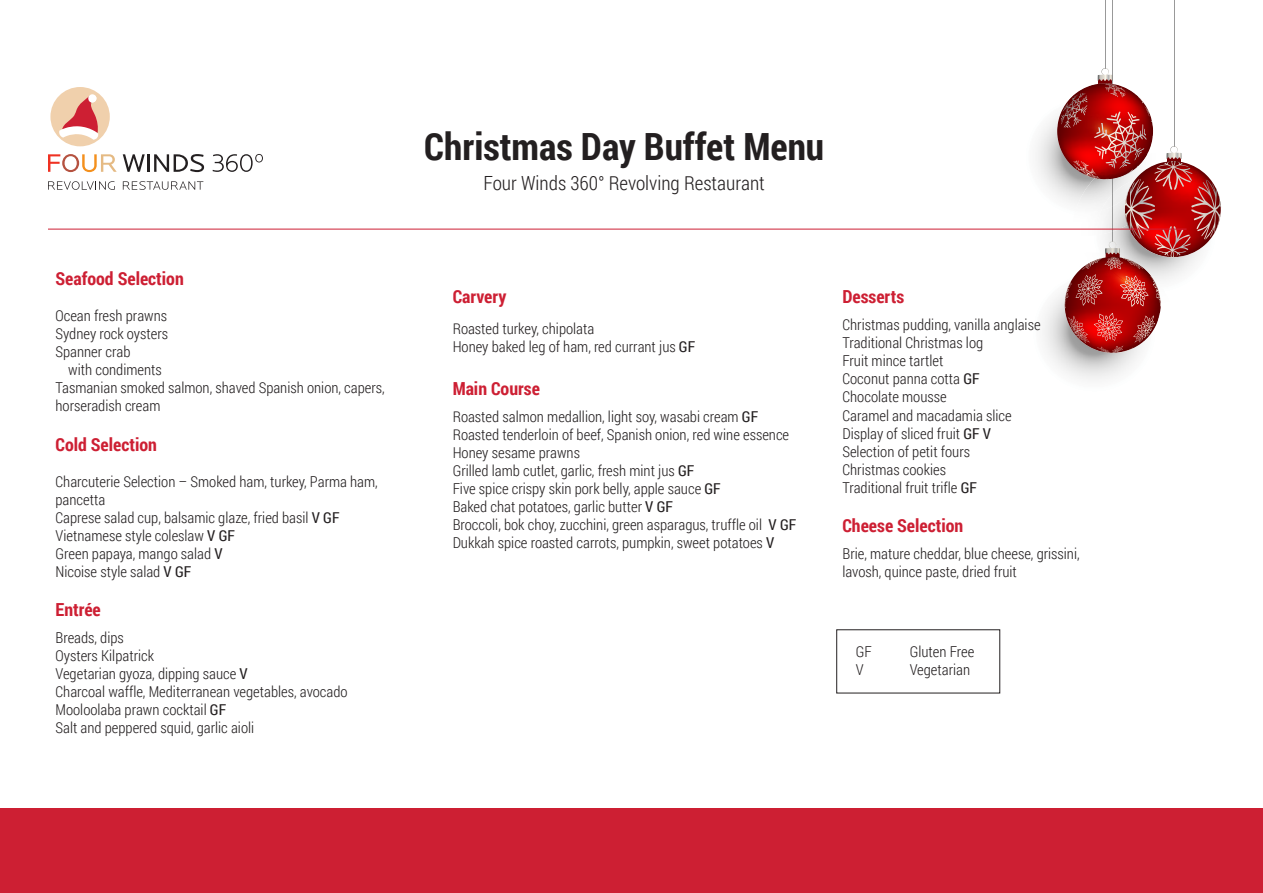
<style>
.page{position:relative;width:1263px;height:893px;background:#fff}
.page>*{position:absolute;margin:0;border:0;box-sizing:border-box;transform-origin:0 0}
.t1{font:700 37.5px "Roboto Condensed";color:#231f20}
.t2{font:300 19.5px "Roboto Condensed";color:#231f20}
.t3{font:700 18px "Roboto Condensed";color:#cd1f33}
.t4{font:300 15px/18px "Roboto Condensed";color:#231f20}
.s1{font-weight:400}
</style>
<div class="page">
<hr style="left:1112px;top:0;width:1px;height:242px;background:#999">
<hr style="left:1105px;top:0;width:1px;height:68px;background:#999">
<hr style="left:1174px;top:0;width:1px;height:146px;background:#999">
<svg style="left:1005px;top:68px;width:216px;height:312px"></svg>
<svg style="left:48px;top:154px;width:69px;height:18px"></svg>
<svg style="left:123px;top:154px;width:81px;height:18px"></svg>
<svg style="left:213px;top:154px;width:50px;height:18px"></svg>
<svg style="left:48px;top:181px;width:67px;height:9px"></svg>
<svg style="left:123px;top:181px;width:80px;height:9px"></svg>
<div style="left:50px;top:87px;width:60px;height:59px;background:#f0d0ac;border-radius:50%"></div>
<svg style="left:59px;top:95px;width:40px;height:45px"></svg>
<div style="left:0;top:808px;width:1263px;height:85px;background:#cd1f33"></div>
<hr style="left:48px;top:229px;width:1138px;height:1px;background:#cd1f33">
<p class="t3" style="left:56px;top:266px;width:130px">Seafood Selection</p>
<p class="t4" style="left:56px;top:306px;width:113px">Ocean fresh prawns</p>
<p class="t4" style="left:56px;top:324px;width:114px">Sydney rock oysters</p>
<p class="t4" style="left:56px;top:342px;width:76px">Spanner crab</p>
<p class="t4" style="left:68px;top:360px;width:95px">with condiments</p>
<p class="t4" style="left:56px;top:378px;width:331px">Tasmanian smoked salmon, shaved Spanish onion, capers, horseradish cream</p>
<p class="t3" style="left:56px;top:432px;width:103px">Cold Selection</p>
<p class="t4" style="left:56px;top:472px;width:324px">Charcuterie Selection – Smoked ham, turkey, Parma ham, pancetta</p>
<p class="t4" style="left:56px;top:508px;width:285px">Caprese salad cup, balsamic glaze, fried basil <span class="s1">V GF</span></p>
<p class="t4" style="left:56px;top:526px;width:181px">Vietnamese style coleslaw <span class="s1">V GF</span></p>
<p class="t4" style="left:56px;top:544px;width:169px">Green papaya, mango salad <span class="s1">V</span></p>
<p class="t4" style="left:56px;top:562px;width:137px">Nicoise style salad <span class="s1">V GF</span></p>
<p class="t3" style="left:56px;top:597px;width:47px">Entrée</p>
<p class="t4" style="left:56px;top:628px;width:70px">Breads, dips</p>
<p class="t4" style="left:56px;top:646px;width:100px">Oysters Kilpatrick</p>
<p class="t4" style="left:56px;top:664px;width:194px">Vegetarian gyoza, dipping sauce <span class="s1">V</span></p>
<p class="t4" style="left:56px;top:682px;width:294px">Charcoal waffle, Mediterranean vegetables, avocado</p>
<p class="t4" style="left:56px;top:700px;width:172px">Mooloolaba prawn cocktail <span class="s1">GF</span></p>
<p class="t4" style="left:56px;top:718px;width:200px">Salt and peppered squid, garlic aioli</p>
<p class="t1" style="left:424px;top:120px;width:401px">Christmas Day Buffet Menu</p>
<p class="t2" style="left:483px;top:169px;width:283px">Four Winds 360° Revolving Restaurant</p>
<p class="t3" style="left:453px;top:284px;width:55px">Carvery</p>
<p class="t4" style="left:453px;top:319px;width:143px">Roasted turkey, chipolata</p>
<p class="t4" style="left:453px;top:337px;width:244px">Honey baked leg of ham, red currant jus <span class="s1">GF</span></p>
<p class="t3" style="left:453px;top:376px;width:89px">Main Course</p>
<p class="t4" style="left:453px;top:407px;width:307px">Roasted salmon medallion, light soy, wasabi cream <span class="s1">GF</span></p>
<p class="t4" style="left:453px;top:425px;width:338px">Roasted tenderloin of beef, Spanish onion, red wine essence</p>
<p class="t4" style="left:453px;top:443px;width:129px">Honey sesame prawns</p>
<p class="t4" style="left:453px;top:461px;width:243px">Grilled lamb cutlet, garlic, fresh mint jus <span class="s1">GF</span></p>
<p class="t4" style="left:453px;top:479px;width:270px">Five spice crispy skin pork belly, apple sauce <span class="s1">GF</span></p>
<p class="t4" style="left:453px;top:497px;width:222px">Baked chat potatoes, garlic butter <span class="s1">V GF</span></p>
<p class="t4" style="left:453px;top:515px;width:345px">Broccoli, bok choy, zucchini, green asparagus, truffle oil <span class="s1">V GF</span></p>
<p class="t4" style="left:453px;top:533px;width:323px">Dukkah spice roasted carrots, pumpkin, sweet potatoes <span class="s1">V</span></p>
<p class="t3" style="left:842px;top:284px;width:63px">Desserts</p>
<p class="t4" style="left:842px;top:316px;width:200px">Christmas pudding, vanilla anglaise</p>
<p class="t4" style="left:842px;top:334px;width:142px">Traditional Christmas log</p>
<p class="t4" style="left:842px;top:352px;width:102px">Fruit mince tartlet</p>
<p class="t4" style="left:842px;top:370px;width:139px">Coconut panna cotta <span class="s1">GF</span></p>
<p class="t4" style="left:842px;top:388px;width:106px">Chocolate mousse</p>
<p class="t4" style="left:842px;top:406px;width:171px">Caramel and macadamia slice</p>
<p class="t4" style="left:842px;top:424px;width:150px">Display of sliced fruit <span class="s1">GF V</span></p>
<p class="t4" style="left:842px;top:442px;width:129px">Selection of petit fours</p>
<p class="t4" style="left:842px;top:460px;width:105px">Christmas cookies</p>
<p class="t4" style="left:842px;top:478px;width:136px">Traditional fruit trifle <span class="s1">GF</span></p>
<p class="t3" style="left:842px;top:513px;width:122px">Cheese Selection</p>
<p class="t4" style="left:842px;top:544px;width:239px">Brie, mature cheddar, blue cheese, grissini,</p>
<p class="t4" style="left:842px;top:562px;width:176px">lavosh, quince paste, dried fruit</p>
<p class="t4" style="left:856px;top:642px;width:18px">GF</p>
<p class="t4" style="left:910px;top:642px;width:66px">Gluten Free</p>
<p class="t4" style="left:856px;top:660px;width:9px">V</p>
<p class="t4" style="left:910px;top:660px;width:62px">Vegetarian</p>
</div>
